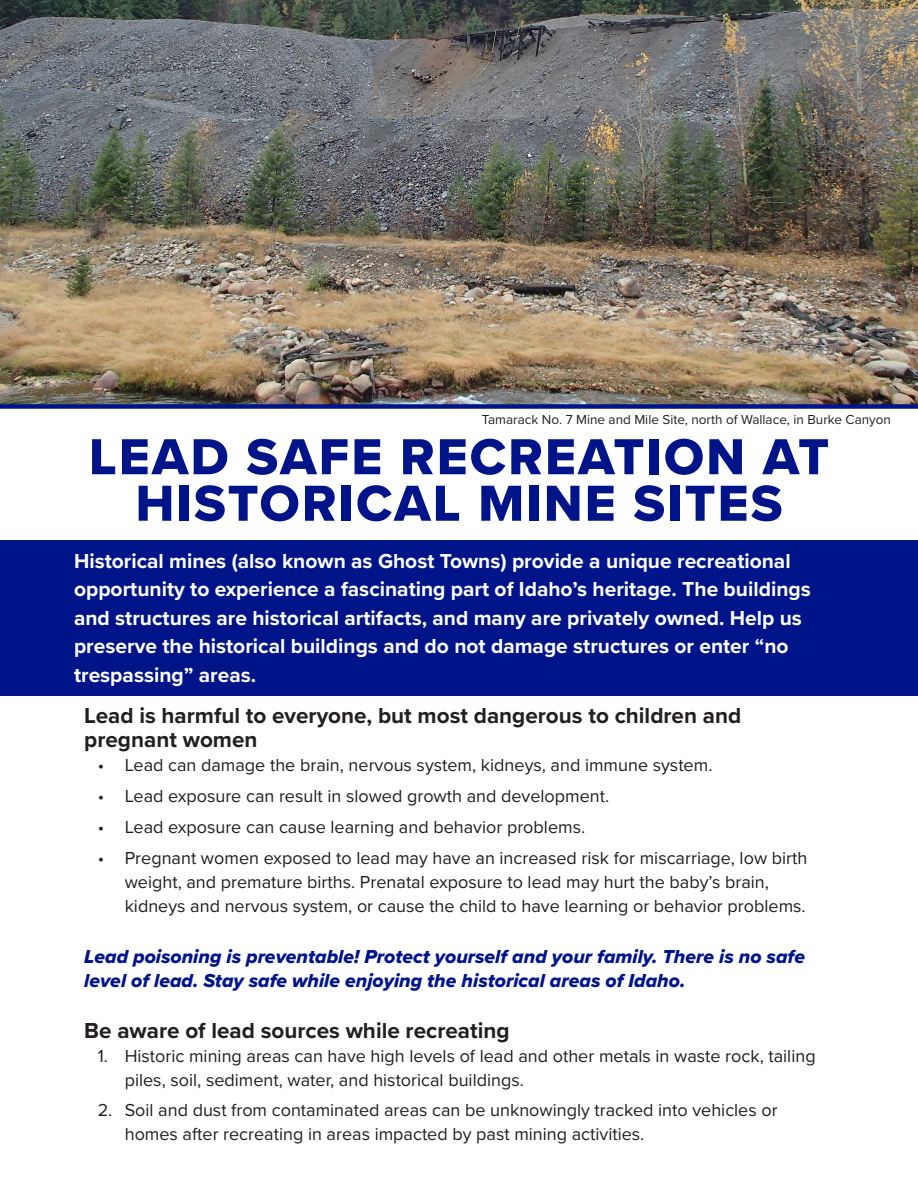
<style>
.page{position:relative;width:918px;height:1188px;background:#fff}
.page>*{position:absolute;margin:0;border:0;box-sizing:border-box;transform-origin:0 0}
.t1{font:52.5px/46.5px "Proxima Nova Extrabld";letter-spacing:.04em;color:#001489;text-align:center}
.t2{font:700 22.5px/24px "Proxima Nova";color:#231f20}
.t3{font:700 21px/28.5px "Proxima Nova";color:#fff}
.t4{font:19.5px/24px "Proxima Nova Extrabld It";color:#001489}
.t5{font:18px/24px "Proxima Nova";color:#231f20}
.t6{font:13.5px "Proxima Nova";color:#231f20}
</style>
<div class="page">
<div style="left:0;top:540px;width:918px;height:156px;background:#001489"></div>
<img style="left:0;top:0;width:918px;height:404px">
<div style="left:0;top:404px;width:918px;height:5px;background:#001489"></div>
<p class="t6" style="left:482px;top:409px;width:411px">Tamarack No. 7 Mine and Mile Site, north of Wallace, in Burke Canyon</p>
<p class="t1" style="left:89px;top:433px;width:742px">LEAD SAFE RECREATION AT<br>HISTORICAL MINE SITES</p>
<p class="t3" style="left:74px;top:546px;width:738px">Historical mines (also known as Ghost Towns) provide a unique recreational opportunity to experience a fascinating part of Idaho’s heritage. The buildings and structures are historical artifacts, and many are privately owned. Help us preserve the historical buildings and do not damage structures or enter “no trespassing” areas.</p>
<p class="t2" style="left:84px;top:703px;width:659px">Lead is harmful to everyone, but most dangerous to children and pregnant women</p>
<p class="t5" style="left:98px;top:753px;width:616px">• Lead can damage the brain, nervous system, kidneys, and immune system.</p>
<p class="t5" style="left:98px;top:783px;width:513px">• Lead exposure can result in slowed growth and development.</p>
<p class="t5" style="left:98px;top:814px;width:489px">• Lead exposure can cause learning and behavior problems.</p>
<p class="t5" style="left:125px;top:845px;width:684px;text-indent:-27px">• Pregnant women exposed to lead may have an increased risk for miscarriage, low birth weight, and premature births. Prenatal exposure to lead may hurt the baby’s brain, kidneys and nervous system, or cause the child to have learning or behavior problems.</p>
<p class="t4" style="left:84px;top:944px;width:722px">Lead poisoning is preventable! Protect yourself and your family. There is no safe level of lead. Stay safe while enjoying the historical areas of Idaho.</p>
<p class="t2" style="left:84px;top:1018px;width:427px">Be aware of lead sources while recreating</p>
<p class="t5" style="left:125px;top:1043px;width:692px;text-indent:-27px">1. Historic mining areas can have high levels of lead and other metals in waste rock, tailing piles, soil, sediment, water, and historical buildings.</p>
<p class="t5" style="left:125px;top:1098px;width:654px;text-indent:-27px">2. Soil and dust from contaminated areas can be unknowingly tracked into vehicles or homes after recreating in areas impacted by past mining activities.</p>
</div>
